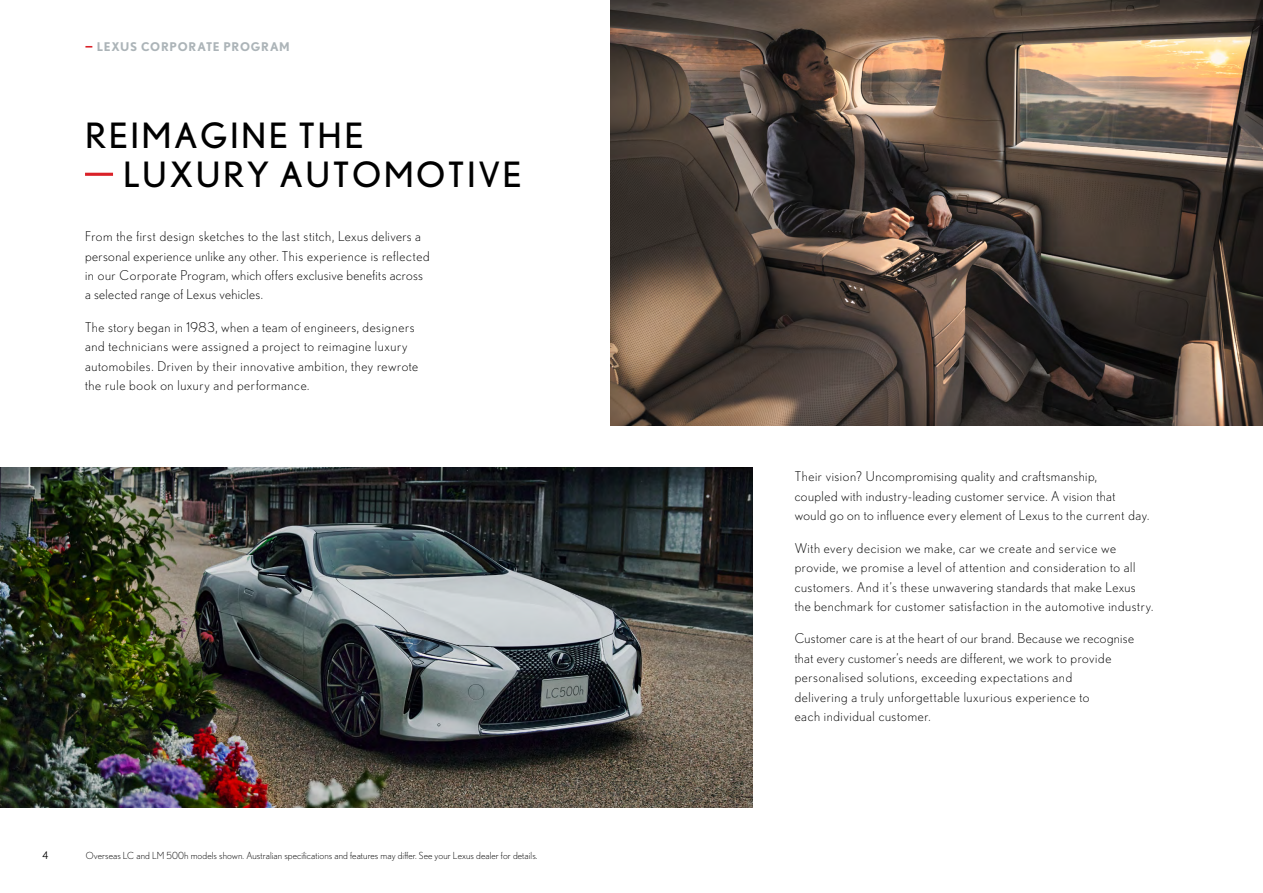
<style>
.page{position:relative;width:1263px;height:893px;background:#fff}
.page>*{position:absolute;margin:0;border:0;box-sizing:border-box;transform-origin:0 0}
.t1{font:34.8px/38.4px "Nobel";letter-spacing:.07em;color:#000}
.t2{font:300 13.5px/19.5px "Nobel";letter-spacing:.04em;color:#000}
.t3{font:700 12px "Nobel";letter-spacing:.06em;color:#acb4b8}
.t4{font:10.5px "Nobel";color:#000}
.t5{font:300 9.75px "Nobel";letter-spacing:.01em;color:#000}
.s1{color:#da2128}
</style>
<div class="page">
<img style="left:610px;top:0;width:653px;height:425px">
<img style="left:0;top:468px;width:752px;height:340px">
<hr style="left:85px;top:173px;width:28px;height:3px;background:#da2128">
<p class="t3" style="left:85px;top:40px;width:206px"><span class="s1">—</span> LEXUS CORPORATE PROGRAM</p>
<h1 class="t1" style="left:123px;top:116px;width:400px;text-indent:-38px">REIMAGINE THE<br>LUXURY AUTOMOTIVE</h1>
<p class="t2" style="left:85px;top:226px;width:346px">From the first design sketches to the last stitch, Lexus delivers a personal experience unlike any other. This experience is reflected in our Corporate Program, which offers exclusive benefits across a selected range of Lexus vehicles.</p>
<p class="t2" style="left:85px;top:317px;width:335px">The story began in 1983, when a team of engineers, designers and technicians were assigned a project to reimagine luxury automobiles. Driven by their innovative ambition, they rewrote the rule book on luxury and performance.</p>
<p class="t4" style="left:43px;top:850px;width:7px">4</p>
<p class="t5" style="left:86px;top:850px;width:453px">Overseas LC and LM 500h models shown. Australian specifications and features may differ. See your Lexus dealer for details.</p>
<p class="t2" style="left:795px;top:467px;width:356px">Their vision? Uncompromising quality and craftsmanship,<br>coupled with industry-leading customer service. A vision that would go on to influence every element of Lexus to the current day.</p>
<p class="t2" style="left:795px;top:538px;width:360px">With every decision we make, car we create and service we provide, we promise a level of attention and consideration to all customers. And it’s these unwavering standards that make Lexus the benchmark for customer satisfaction in the automotive industry.</p>
<p class="t2" style="left:795px;top:629px;width:341px">Customer care is at the heart of our brand. Because we recognise that every customer’s needs are different, we work to provide personalised solutions, exceeding expectations and<br>delivering a truly unforgettable luxurious experience to<br>each individual customer.</p>
</div>
